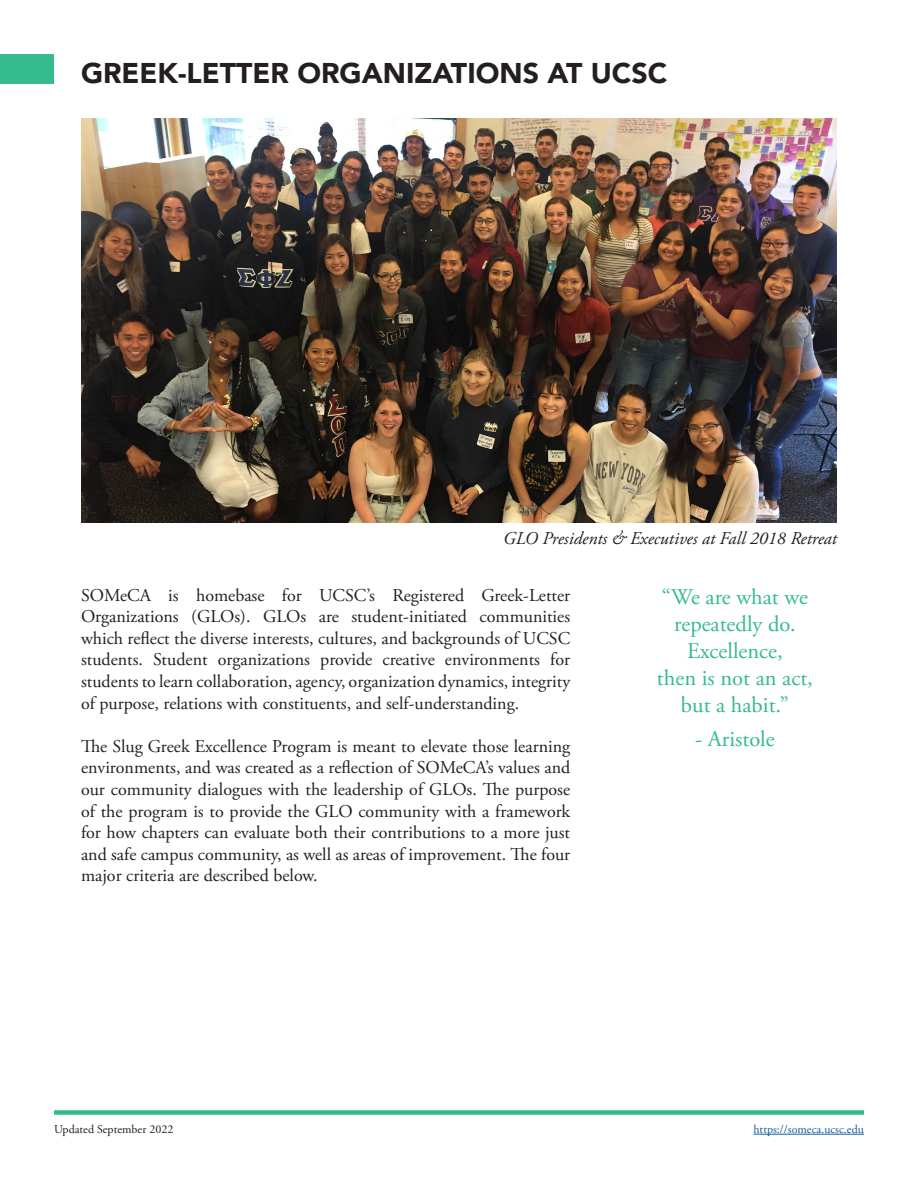
<style>
.page{position:relative;width:918px;height:1188px;background:#fff}
.page>*{position:absolute;margin:0;border:0;box-sizing:border-box;transform-origin:0 0}
.t1{font:900 28.5px "Avenir";color:#231f20}
.t2{font:22.5px/27px "Adobe Garamond Pro";color:#35bb8d;text-align:center}
.t3{font:18px/21.6px "Adobe Garamond Pro";color:#231f20;text-align:justify}
.t4{font:italic 18px "Adobe Garamond Pro";color:#231f20}
.t5{font:12px "Adobe Garamond Pro";color:#175d9e}
.t6{font:12px "Adobe Garamond Pro";color:#231f20}
</style>
<div class="page">
<hr style="left:753px;top:1134px;width:111px;height:1px;background:#175d9e">
<div style="left:54px;top:1110px;width:810px;height:5px;background:#36ba8c"></div>
<div style="left:0;top:54px;width:54px;height:30px;background:#35bb8d"></div>
<img style="left:81px;top:119px;width:756px;height:403px">
<p class="t1" style="left:81px;top:48px;width:588px">GREEK-LETTER ORGANIZATIONS AT UCSC</p>
<p class="t4" style="left:503px;top:528px;width:335px">GLO Presidents &amp; Executives at Fall 2018 Retreat</p>
<p class="t3" style="left:81px;top:585px;width:491px">SOMeCA is homebase for UCSC’s Registered Greek-Letter Organizations (GLOs). GLOs are student-initiated communities which reflect the diverse interests, cultures, and backgrounds of UCSC students. Student organizations provide creative environments for students to learn collaboration, agency, organization dynamics, integrity of purpose, relations with constituents, and self-understanding.</p>
<p class="t3" style="left:81px;top:736px;width:491px">The Slug Greek Excellence Program is meant to elevate those learning environments, and was created as a reflection of SOMeCA’s values and our community dialogues with the leadership of GLOs. The purpose of the program is to provide the GLO community with a framework for how chapters can evaluate both their contributions to a more just and safe campus community, as well as areas of improvement. The four major criteria are described below.</p>
<p class="t2" style="left:662px;top:584px;width:148px">“We are what we repeatedly do.</p>
<p class="t2" style="left:687px;top:638px;width:97px">Excellence,</p>
<p class="t2" style="left:657px;top:665px;width:157px">then is not an act,</p>
<p class="t2" style="left:681px;top:692px;width:109px">but a habit.”</p>
<p class="t2" style="left:695px;top:726px;width:81px">- Aristole</p>
<p class="t6" style="left:54px;top:1122px;width:121px">Updated September 2022</p>
<p class="t5" style="left:753px;top:1122px;width:112px">https://someca.ucsc.edu</p>
</div>
